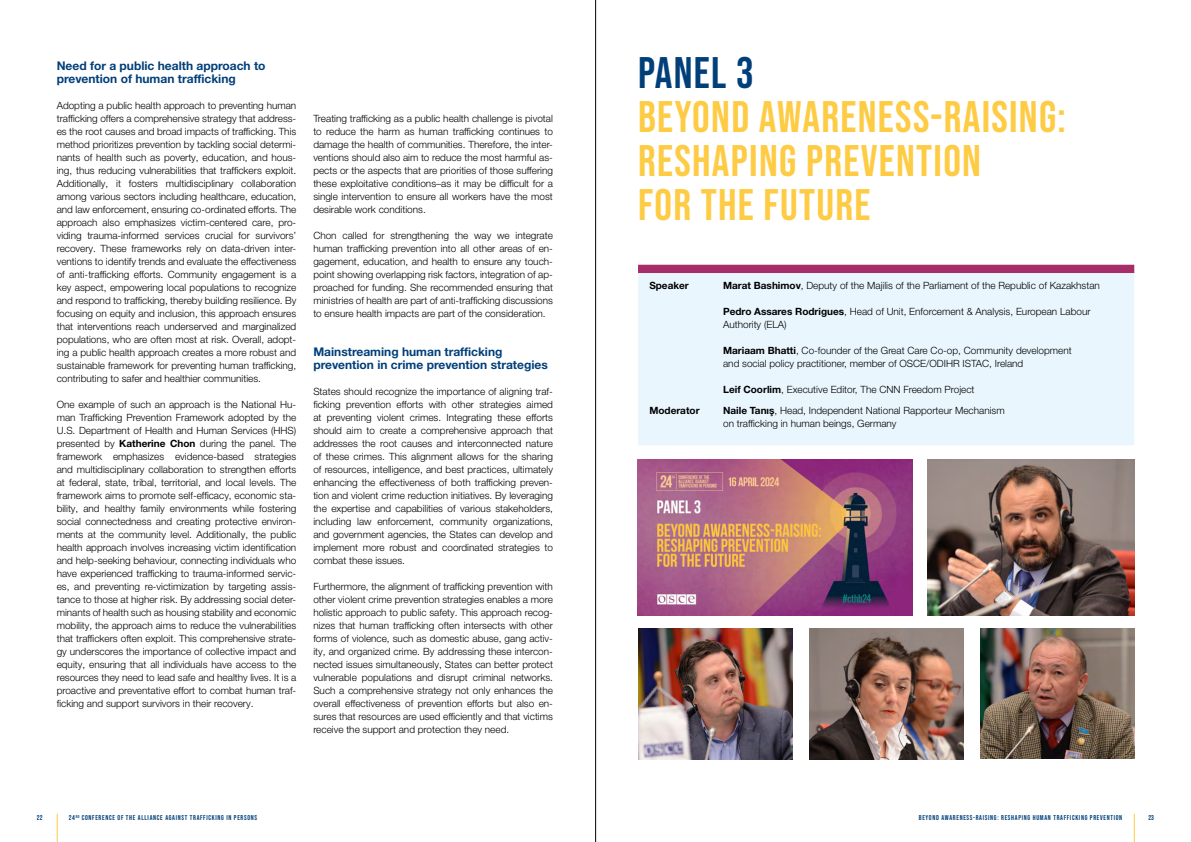
<style>
.page{position:relative;width:1191px;height:842px;background:#fff}
.page>*{position:absolute;margin:0;border:0;box-sizing:border-box;transform-origin:0 0}
.t1{font:44px/44px "Bebas Neue";letter-spacing:.03em;color:#fecb44}
.t2{font:44px "Bebas Neue";letter-spacing:.03em;color:#003f79}
.t3{font:700 12px/13px "Helvetica Neue LT Pro";color:#003f79}
.t4{font:300 10px/13px "Helvetica Neue LT Pro";color:#000;text-align:justify}
.t5{font:700 10px "Helvetica Neue LT Pro";color:#000}
.t6{font:7px "Bebas Neue";letter-spacing:.1em;color:#003f79}
.s1{font-weight:700}
</style>
<div class="page">
<svg style="left:1133px;top:814px;width:1px;height:28px"></svg>
<svg style="left:57px;top:814px;width:1px;height:28px"></svg>
<div style="left:638px;top:265px;width:496px;height:8px;background:#a72d69"></div>
<div style="left:638px;top:273px;width:496px;height:172px;background:#eaf6fe"></div>
<img style="left:637px;top:460px;width:275px;height:156px">
<img style="left:809px;top:629px;width:154px;height:130px">
<img style="left:927px;top:460px;width:207px;height:156px">
<img style="left:638px;top:629px;width:154px;height:130px">
<img style="left:980px;top:629px;width:154px;height:130px">
<hr style="left:595px;top:0;width:1px;height:842px;background:#000">
<p class="t3" style="left:57px;top:59px;width:210px">Need for a public health approach to prevention of human trafficking</p>
<p class="t4" style="left:57px;top:98px;width:241px">Adopting a public health approach to preventing human trafficking offers a comprehensive strategy that address&shy;es the root causes and broad impacts of trafficking. This method prioritizes prevention by tackling social determi&shy;nants of health such as poverty, education, and hous&shy;ing, thus reducing vulnerabilities that traffickers exploit.<br>Additionally, it fosters multidisciplinary collaboration among various sectors including healthcare, education, and law enforcement, ensuring co-ordinated efforts. The approach also emphasizes victim-centered care, pro&shy;viding trauma-informed services crucial for survivors’ recovery. These frameworks rely on data-driven inter&shy;ventions to identify trends and evaluate the effectiveness of anti-trafficking efforts. Community engagement is a key aspect, empowering local populations to recognize and respond to trafficking, thereby building resilience. By focusing on equity and inclusion, this approach ensures that interventions reach underserved and marginalized populations, who are often most at risk. Overall, adopt&shy;ing a public health approach creates a more robust and sustainable framework for preventing human trafficking, contributing to safer and healthier communities.</p>
<p class="t4" style="left:57px;top:397px;width:241px">One example of such an approach is the National Hu&shy;man Trafficking Prevention Framework adopted by the U.S. Department of Health and Human Services (HHS) presented by <span class="s1">Katherine Chon</span> during the panel. The framework emphasizes evidence-based strategies and multidisciplinary collaboration to strengthen efforts at federal, state, tribal, territorial, and local levels. The framework aims to promote self-efficacy, economic sta&shy;bility, and healthy family environments while fostering social connectedness and creating protective environ&shy;ments at the community level. Additionally, the public health approach involves increasing victim identification and help-seeking behaviour, connecting individuals who have experienced trafficking to trauma-informed servic&shy;es, and preventing re-victimization by targeting assis&shy;tance to those at higher risk. By addressing social deter&shy;minants of health such as housing stability and economic mobility, the approach aims to reduce the vulnerabilities that traffickers often exploit. This comprehensive strate&shy;gy underscores the importance of collective impact and equity, ensuring that all individuals have access to the resources they need to lead safe and healthy lives. It is a proactive and preventative effort to combat human traf&shy;ficking and support survivors in their recovery.</p>
<p class="t4" style="left:313px;top:111px;width:241px">Treating trafficking as a public health challenge is pivotal to reduce the harm as human trafficking continues to damage the health of communities. Therefore, the inter&shy;ventions should also aim to reduce the most harmful as&shy;pects or the aspects that are priorities of those suffering these exploitative conditions–as it may be difficult for a single intervention to ensure all workers have the most desirable work conditions.</p>
<p class="t4" style="left:313px;top:228px;width:241px">Chon called for strengthening the way we integrate human trafficking prevention into all other areas of en&shy;gagement, education, and health to ensure any touch&shy;point showing overlapping risk factors, integration of ap&shy;proached for funding. She recommended ensuring that ministries of health are part of anti-trafficking discussions to ensure health impacts are part of the consideration.</p>
<p class="t3" style="left:313px;top:345px;width:236px">Mainstreaming human trafficking prevention in crime prevention strategies</p>
<p class="t4" style="left:313px;top:384px;width:241px">States should recognize the importance of aligning traf&shy;ficking prevention efforts with other strategies aimed at preventing violent crimes. Integrating these efforts should aim to create a comprehensive approach that addresses the root causes and interconnected nature of these crimes. This alignment allows for the sharing of resources, intelligence, and best practices, ultimately enhancing the effectiveness of both trafficking preven&shy;tion and violent crime reduction initiatives. By leveraging the expertise and capabilities of various stakeholders, including law enforcement, community organizations, and government agencies, the States can develop and implement more robust and coordinated strategies to combat these issues.</p>
<p class="t4" style="left:313px;top:579px;width:241px">Furthermore, the alignment of trafficking prevention with other violent crime prevention strategies enables a more holistic approach to public safety. This approach recog&shy;nizes that human trafficking often intersects with other forms of violence, such as domestic abuse, gang activ&shy;ity, and organized crime. By addressing these intercon&shy;nected issues simultaneously, States can better protect vulnerable populations and disrupt criminal networks.<br>Such a comprehensive strategy not only enhances the overall effectiveness of prevention efforts but also en&shy;sures that resources are used efficiently and that victims receive the support and protection they need.</p>
<h1 class="t2" style="left:638px;top:48px;width:117px">PANEL 3</h1>
<h1 class="t1" style="left:638px;top:94px;width:429px">BEYOND AWARENESS-RAISING:<br>RESHAPING PREVENTION<br>FOR THE FUTURE</h1>
<p class="t5" style="left:649px;top:279px;width:41px">Speaker</p>
<p class="t4" style="left:723px;top:279px;width:378px"><span class="s1">Marat Bashimov</span>, Deputy of the Majilis of the Parliament of the Republic of Kazakhstan</p>
<p class="t4" style="left:723px;top:305px;width:369px"><span class="s1">Pedro Assares Rodrigues</span>, Head of Unit, Enforcement &amp; Analysis, European Labour<br>Authority (ELA)</p>
<p class="t4" style="left:723px;top:344px;width:350px"><span class="s1">Mariaam Bhatti</span>, Co-founder of the Great Care Co-op, Community development and social policy practitioner, member of OSCE/ODIHR ISTAC, Ireland</p>
<p class="t4" style="left:723px;top:383px;width:253px"><span class="s1">Leif Coorlim</span>, Executive Editor, The CNN Freedom Project</p>
<p class="t5" style="left:649px;top:404px;width:52px">Moderator</p>
<p class="t4" style="left:723px;top:404px;width:283px"><span class="s1">Naile Tanış</span>, Head, Independent National Rapporteur Mechanism on trafficking in human beings, Germany</p>
<p class="t6" style="left:37px;top:813px;width:7px">22</p>
<p class="t6" style="left:69px;top:813px;width:190px">24<sup>RD</sup> CONFERENCE OF THE ALLIANCE AGAINST TRAFFICKING IN PERSONS</p>
<p class="t6" style="left:918px;top:813px;width:205px">BEYOND AWARENESS-RAISING: RESHAPING HUMAN TRAFFICKING PREVENTION</p>
<p class="t6" style="left:1148px;top:813px;width:7px">23</p>
</div>
